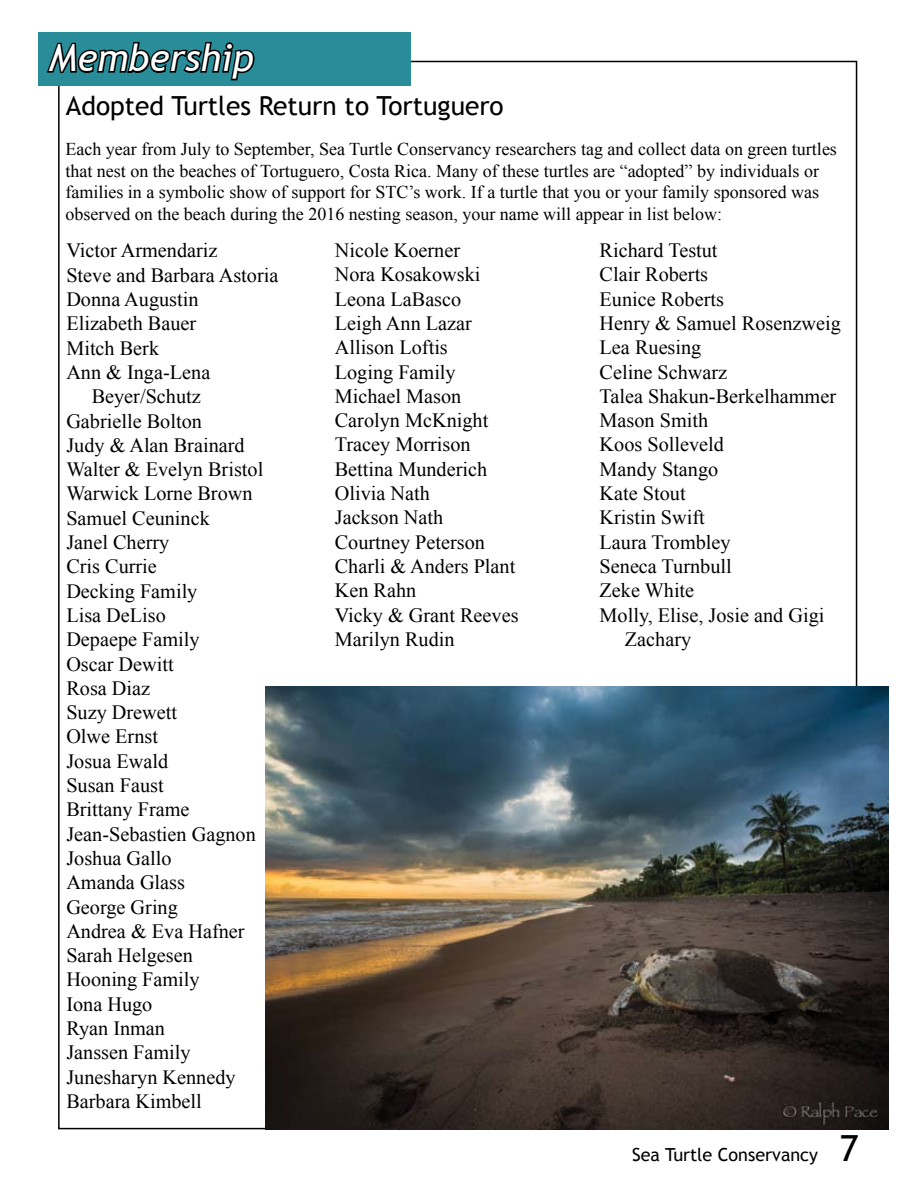
<style>
.page{position:relative;width:918px;height:1188px;background:#fff}
.page>*{position:absolute;margin:0;border:0;box-sizing:border-box;transform-origin:0 0}
.t1{font:italic 37.5px "Trebuchet MS";color:#fff}
.t2{font:26.25px "Trebuchet MS";color:#000}
.t3{font:20.25px/24.3px "Times New Roman";color:#000}
.t4{font:18px/21.6px "Times New Roman";color:#000}
.t5{font:18px "Trebuchet MS";color:#000}
.s1{font-size:36px}
</style>
<div class="page">
<div style="left:38px;top:32px;width:372px;height:54px;background:#288d99"></div>
<svg style="left:46px;top:42px;width:209px;height:39px"></svg>
<img style="left:266px;top:687px;width:622px;height:442px">
<h1 class="t1" style="left:49px;top:36px;width:206px">Membership</h1>
<p class="t2" style="left:66px;top:91px;width:439px">Adopted Turtles Return to Tortuguero</p>
<p class="t4" style="left:65px;top:138px;width:773px">Each year from July to September, Sea Turtle Conservancy researchers tag and collect data on green turtles that nest on the beaches of Tortuguero, Costa Rica. Many of these turtles are “adopted” by individuals or families in a symbolic show of support for STC’s work. If a turtle that you or your family sponsored was observed on the beach during the 2016 nesting season, your name will appear in list below:</p>
<p class="t3" style="left:66px;top:238px;width:153px">Victor Armendariz</p>
<p class="t3" style="left:66px;top:263px;width:213px">Steve and Barbara Astoria</p>
<p class="t3" style="left:66px;top:287px;width:134px">Donna Augustin</p>
<p class="t3" style="left:66px;top:311px;width:131px">Elizabeth Bauer</p>
<p class="t3" style="left:66px;top:335px;width:94px">Mitch Berk</p>
<p class="t3" style="left:66px;top:360px;width:145px">Ann &amp; Inga-Lena</p>
<p class="t3" style="left:92px;top:384px;width:111px">Beyer/Schutz</p>
<p class="t3" style="left:66px;top:408px;width:137px">Gabrielle Bolton</p>
<p class="t3" style="left:66px;top:433px;width:180px">Judy &amp; Alan Brainard</p>
<p class="t3" style="left:66px;top:457px;width:198px">Walter &amp; Evelyn Bristol</p>
<p class="t3" style="left:66px;top:481px;width:188px">Warwick Lorne Brown</p>
<p class="t3" style="left:66px;top:506px;width:145px">Samuel Ceuninck</p>
<p class="t3" style="left:66px;top:530px;width:104px">Janel Cherry</p>
<p class="t3" style="left:66px;top:554px;width:92px">Cris Currie</p>
<p class="t3" style="left:66px;top:578px;width:133px">Decking Family</p>
<p class="t3" style="left:66px;top:603px;width:101px">Lisa DeLiso</p>
<p class="t3" style="left:66px;top:627px;width:135px">Depaepe Family</p>
<p class="t3" style="left:66px;top:651px;width:109px">Oscar Dewitt</p>
<p class="t3" style="left:66px;top:676px;width:85px">Rosa Diaz</p>
<p class="t3" style="left:66px;top:700px;width:112px">Suzy Drewett</p>
<p class="t3" style="left:66px;top:724px;width:93px">Olwe Ernst</p>
<p class="t3" style="left:66px;top:749px;width:103px">Josua Ewald</p>
<p class="t3" style="left:66px;top:773px;width:99px">Susan Faust</p>
<p class="t3" style="left:66px;top:797px;width:125px">Brittany Frame</p>
<p class="t3" style="left:66px;top:821px;width:191px">Jean-Sebastien Gagnon</p>
<p class="t3" style="left:66px;top:846px;width:107px">Joshua Gallo</p>
<p class="t3" style="left:66px;top:870px;width:120px">Amanda Glass</p>
<p class="t3" style="left:66px;top:894px;width:113px">George Gring</p>
<p class="t3" style="left:66px;top:919px;width:180px">Andrea &amp; Eva Hafner</p>
<p class="t3" style="left:66px;top:943px;width:128px">Sarah Helgesen</p>
<p class="t3" style="left:66px;top:967px;width:135px">Hooning Family</p>
<p class="t3" style="left:66px;top:992px;width:88px">Iona Hugo</p>
<p class="t3" style="left:66px;top:1016px;width:100px">Ryan Inman</p>
<p class="t3" style="left:66px;top:1040px;width:126px">Janssen Family</p>
<p class="t3" style="left:66px;top:1064px;width:171px">Junesharyn Kennedy</p>
<p class="t3" style="left:66px;top:1089px;width:137px">Barbara Kimbell</p>
<p class="t3" style="left:335px;top:238px;width:185px">Nicole Koerner<br>Nora Kosakowski<br>Leona LaBasco<br>Leigh Ann Lazar<br>Allison Loftis<br>Loging Family<br>Michael Mason<br>Carolyn McKnight<br>Tracey Morrison<br>Bettina Munderich<br>Olivia Nath<br>Jackson Nath<br>Courtney Peterson<br>Charli &amp; Anders Plant<br>Ken Rahn<br>Vicky &amp; Grant Reeves<br>Marilyn Rudin</p>
<p class="t3" style="left:600px;top:238px;width:119px">Richard Testut</p>
<p class="t3" style="left:600px;top:262px;width:110px">Clair Roberts</p>
<p class="t3" style="left:600px;top:286px;width:126px">Eunice Roberts</p>
<p class="t3" style="left:600px;top:311px;width:243px">Henry &amp; Samuel Rosenzweig</p>
<p class="t3" style="left:600px;top:335px;width:103px">Lea Ruesing</p>
<p class="t3" style="left:600px;top:359px;width:129px">Celine Schwarz</p>
<p class="t3" style="left:600px;top:384px;width:238px">Talea Shakun-Berkelhammer</p>
<p class="t3" style="left:600px;top:408px;width:110px">Mason Smith</p>
<p class="t3" style="left:600px;top:432px;width:126px">Koos Solleveld</p>
<p class="t3" style="left:600px;top:457px;width:120px">Mandy Stango</p>
<p class="t3" style="left:600px;top:481px;width:88px">Kate Stout</p>
<p class="t3" style="left:600px;top:505px;width:107px">Kristin Swift</p>
<p class="t3" style="left:600px;top:529px;width:133px">Laura Trombley</p>
<p class="t3" style="left:600px;top:554px;width:134px">Seneca Turnbull</p>
<p class="t3" style="left:600px;top:578px;width:96px">Zeke White</p>
<p class="t3" style="left:600px;top:602px;width:226px">Molly, Elise, Josie and Gigi</p>
<p class="t3" style="left:625px;top:627px;width:68px">Zachary</p>
<p class="t5" style="left:632px;top:1144px;width:228px">Sea Turtle Conservancy <span class="s1">7</span></p>
</div>
